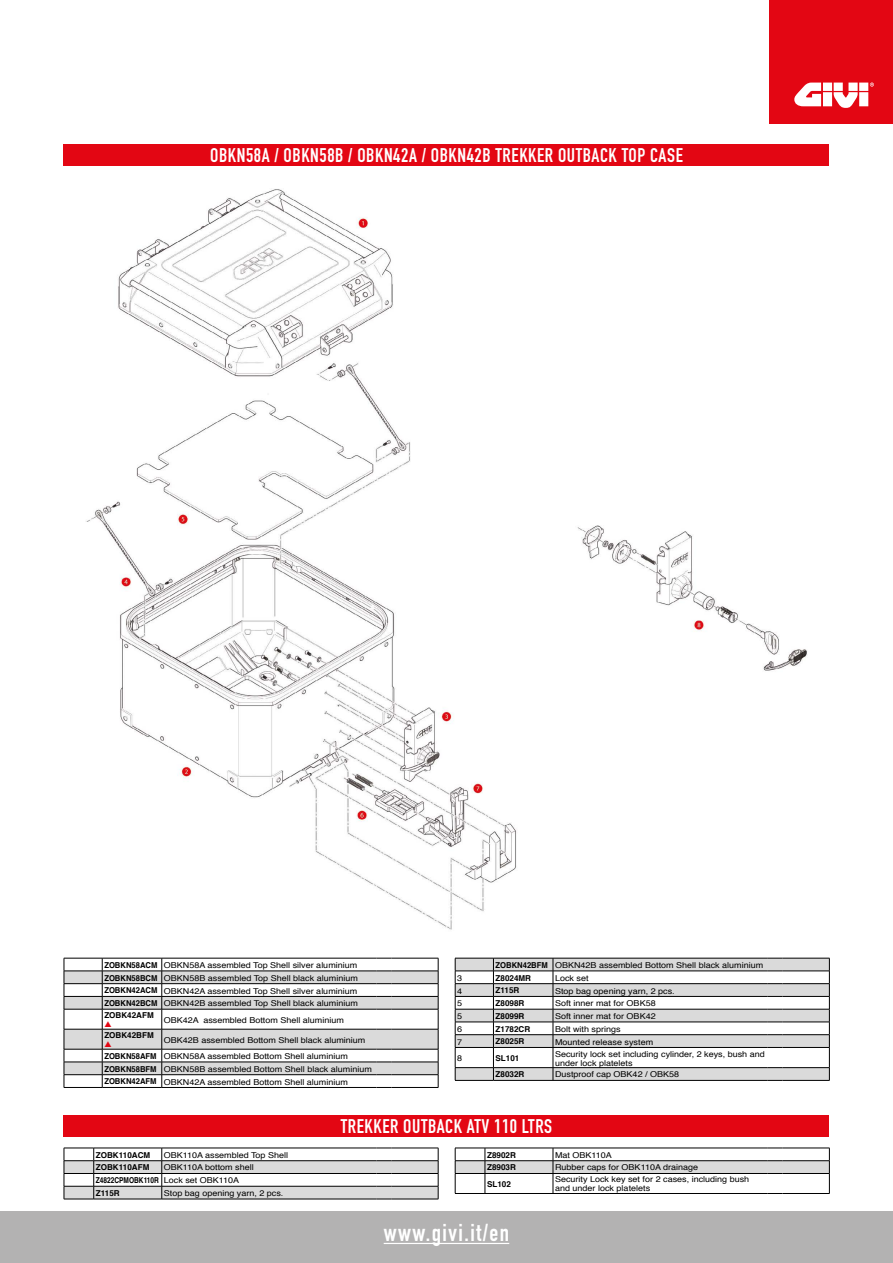
<style>
.page{position:relative;width:893px;height:1263px;background:#fff}
.page>*{position:absolute;margin:0;border:0;box-sizing:border-box;transform-origin:0 0}
.t1{font:24px "DIN Engschrift Std";letter-spacing:.06em;color:#fff}
.t2{font:19.5px "DIN Engschrift Std";letter-spacing:.03em;color:#fff}
.t3{font:8.1px/12.8px "Helvetica";color:#000;scale:1.11 1}
.t4{font:700 8.1px "Helvetica";color:#000}
.s1{font-weight:700}
</style>
<div class="page">
<div style="left:0;top:1211px;width:893px;height:52px;background:#b3b2b2"></div>
<hr style="left:384px;top:1243px;width:125px;height:1px;background:#fff">
<div style="left:770px;top:0;width:123px;height:123px;background:#e30613"></div>
<svg style="left:794px;top:83px;width:80px;height:25px"></svg>
<div style="left:64px;top:145px;width:765px;height:21px;background:#e30613"></div>
<img style="left:86px;top:189px;width:721px;height:741px">
<svg style="left:456px;top:959px;width:373px;height:121px;fill:#dadada"></svg>
<hr style="left:455px;top:958px;width:38px;height:1px;background:#000">
<hr style="left:493px;top:958px;width:60px;height:1px;background:#000">
<hr style="left:553px;top:958px;width:215px;height:1px;background:#000">
<svg style="left:768px;top:958px;width:15px;height:1px"></svg>
<hr style="left:783px;top:958px;width:47px;height:1px;background:#000">
<hr style="left:455px;top:971px;width:38px;height:1px;background:#000">
<hr style="left:493px;top:971px;width:60px;height:1px;background:#000">
<hr style="left:553px;top:971px;width:215px;height:1px;background:#000">
<svg style="left:768px;top:971px;width:15px;height:1px"></svg>
<hr style="left:783px;top:971px;width:47px;height:1px;background:#000">
<hr style="left:455px;top:983px;width:38px;height:1px;background:#000">
<hr style="left:493px;top:983px;width:60px;height:1px;background:#000">
<hr style="left:553px;top:983px;width:215px;height:1px;background:#000">
<svg style="left:768px;top:983px;width:15px;height:1px"></svg>
<hr style="left:783px;top:983px;width:47px;height:1px;background:#000">
<hr style="left:455px;top:996px;width:38px;height:1px;background:#000">
<hr style="left:493px;top:996px;width:60px;height:1px;background:#000">
<hr style="left:553px;top:996px;width:215px;height:1px;background:#000">
<svg style="left:768px;top:996px;width:15px;height:1px"></svg>
<hr style="left:783px;top:996px;width:47px;height:1px;background:#000">
<hr style="left:455px;top:1009px;width:38px;height:1px;background:#000">
<hr style="left:493px;top:1009px;width:60px;height:1px;background:#000">
<hr style="left:553px;top:1009px;width:215px;height:1px;background:#000">
<svg style="left:768px;top:1009px;width:15px;height:1px"></svg>
<hr style="left:783px;top:1009px;width:47px;height:1px;background:#000">
<hr style="left:455px;top:1022px;width:38px;height:1px;background:#000">
<hr style="left:493px;top:1022px;width:60px;height:1px;background:#000">
<hr style="left:553px;top:1022px;width:215px;height:1px;background:#000">
<svg style="left:768px;top:1022px;width:15px;height:1px"></svg>
<hr style="left:783px;top:1022px;width:47px;height:1px;background:#000">
<hr style="left:455px;top:1034px;width:38px;height:1px;background:#000">
<hr style="left:493px;top:1034px;width:60px;height:1px;background:#000">
<hr style="left:553px;top:1034px;width:215px;height:1px;background:#000">
<svg style="left:768px;top:1034px;width:15px;height:1px"></svg>
<hr style="left:783px;top:1034px;width:47px;height:1px;background:#000">
<hr style="left:455px;top:1047px;width:38px;height:1px;background:#000">
<hr style="left:493px;top:1047px;width:60px;height:1px;background:#000">
<hr style="left:553px;top:1047px;width:215px;height:1px;background:#000">
<svg style="left:768px;top:1047px;width:15px;height:1px"></svg>
<hr style="left:783px;top:1047px;width:47px;height:1px;background:#000">
<hr style="left:455px;top:1067px;width:38px;height:1px;background:#000">
<svg style="left:455px;top:958px;width:1px;height:122px"></svg>
<hr style="left:493px;top:1067px;width:60px;height:1px;background:#000">
<svg style="left:493px;top:958px;width:1px;height:122px"></svg>
<hr style="left:553px;top:1067px;width:215px;height:1px;background:#000">
<svg style="left:553px;top:958px;width:1px;height:122px"></svg>
<svg style="left:768px;top:1067px;width:15px;height:1px"></svg>
<hr style="left:783px;top:1067px;width:47px;height:1px;background:#000">
<svg style="left:829px;top:958px;width:1px;height:122px"></svg>
<hr style="left:455px;top:1080px;width:38px;height:1px;background:#000">
<hr style="left:493px;top:1080px;width:60px;height:1px;background:#000">
<hr style="left:553px;top:1080px;width:215px;height:1px;background:#000">
<svg style="left:768px;top:1080px;width:15px;height:1px"></svg>
<hr style="left:783px;top:1080px;width:47px;height:1px;background:#000">
<div style="left:64px;top:1115px;width:765px;height:22px;background:#e30613"></div>
<svg style="left:64px;top:1148px;width:375px;height:52px"></svg>
<hr style="left:391px;top:1199px;width:47px;height:1px;background:#000">
<svg style="left:455px;top:1148px;width:375px;height:46px"></svg>
<hr style="left:783px;top:1193px;width:47px;height:1px;background:#000">
<svg style="left:64px;top:958px;width:375px;height:130px"></svg>
<h2 class="t2" style="left:210px;top:144px;width:474px">OBKN58A / OBKN58B / OBKN42A / OBKN42B TREKKER OUTBACK TOP CASE</h2>
<p class="t3" style="left:104px;top:959px;width:230px;text-align:justify"><span class="s1">ZOBKN58ACM</span> OBKN58A assembled Top Shell silver aluminium <span class="s1">ZOBKN58BCM</span> OBKN58B assembled Top Shell black aluminium <span class="s1">ZOBKN42ACM</span> OBKN42A assembled Top Shell silver aluminium <span class="s1">ZOBKN42BCM</span> OBKN42B assembled Top Shell black aluminium</p>
<p class="t4" style="left:104px;top:1009px;width:51px">ZOBK42AFM</p>
<p class="t3" style="left:164px;top:1014px;width:164px">OBK42A assembled Bottom Shell aluminium</p>
<p class="t4" style="left:104px;top:1029px;width:51px">ZOBK42BFM</p>
<p class="t3" style="left:104px;top:1032px;width:237px;line-height:16.4px;text-indent:60px">OBK42B assembled Bottom Shell black aluminium<br><span class="s1">ZOBKN58AFM</span> OBKN58A assembled Bottom Shell aluminium</p>
<p class="t3" style="left:104px;top:1063px;width:243px"><span class="s1">ZOBKN58BFM</span> OBKN58B assembled Bottom Shell black aluminium<br><span class="s1">ZOBKN42AFM</span> OBKN42A assembled Bottom Shell aluminium</p>
<p class="t3" style="left:496px;top:959px;width:243px"><span class="s1">ZOBKN42BFM</span> OBKN42B assembled Bottom Shell black aluminium</p>
<p class="t3" style="left:457px;top:972px;width:6px">3</p>
<p class="t4" style="left:496px;top:971px;width:37px">Z8024MR</p>
<p class="t3" style="left:555px;top:972px;width:32px">Lock set</p>
<p class="t3" style="left:457px;top:984px;width:6px">4</p>
<p class="t4" style="left:496px;top:984px;width:25px">Z115R</p>
<p class="t3" style="left:555px;top:984px;width:109px">Stop bag opening yarn, 2 pcs.</p>
<p class="t3" style="left:457px;top:997px;width:6px">5</p>
<p class="t4" style="left:496px;top:997px;width:30px">Z8098R</p>
<p class="t3" style="left:555px;top:997px;width:92px">Soft inner mat for OBK58</p>
<p class="t3" style="left:457px;top:1010px;width:6px">5</p>
<p class="t4" style="left:496px;top:1009px;width:30px">Z8099R</p>
<p class="t3" style="left:555px;top:1010px;width:92px">Soft inner mat for OBK42</p>
<p class="t3" style="left:457px;top:1023px;width:6px">6</p>
<p class="t4" style="left:496px;top:1022px;width:36px">Z1782CR</p>
<p class="t3" style="left:555px;top:1023px;width:61px">Bolt with springs</p>
<p class="t3" style="left:457px;top:1035px;width:6px">7</p>
<p class="t4" style="left:496px;top:1035px;width:30px">Z8025R</p>
<p class="t3" style="left:555px;top:1035px;width:90px">Mounted release system</p>
<p class="t3" style="left:457px;top:1052px;width:6px">8</p>
<p class="t4" style="left:496px;top:1051px;width:25px">SL101</p>
<p class="t3" style="left:555px;top:1049px;width:190px;line-height:9px">Security lock set including cylinder, 2 keys, bush and under lock platelets</p>
<p class="t4" style="left:496px;top:1068px;width:30px">Z8032R</p>
<p class="t3" style="left:555px;top:1068px;width:113px">Dustproof cap OBK42 / OBK58</p>
<h2 class="t2" style="left:341px;top:1115px;width:213px">TREKKER OUTBACK ATV 110 LTRS</h2>
<p class="t4" style="left:96px;top:1148px;width:56px">ZOBK110ACM</p>
<p class="t3" style="left:164px;top:1149px;width:113px">OBK110A assembled Top Shell</p>
<p class="t4" style="left:96px;top:1161px;width:55px">ZOBK110AFM</p>
<p class="t3" style="left:96px;top:1161px;width:144px;text-indent:68px">OBK110A bottom shell<br><span class="s1">Z4822CPMOBK110R</span> Lock set OBK110A<br><span class="s1">Z115R</span></p>
<p class="t3" style="left:164px;top:1187px;width:109px">Stop bag opening yarn, 2 pcs.</p>
<p class="t4" style="left:487px;top:1148px;width:30px">Z8902R</p>
<p class="t3" style="left:555px;top:1149px;width:53px">Mat OBK110A</p>
<p class="t4" style="left:487px;top:1161px;width:30px">Z8903R</p>
<p class="t3" style="left:555px;top:1161px;width:130px">Rubber caps for OBK110A drainage</p>
<p class="t4" style="left:487px;top:1177px;width:25px">SL102</p>
<p class="t3" style="left:555px;top:1175px;width:176px;line-height:9px">Security Lock key set for 2 cases, including bush and under lock platelets</p>
<h1 class="t1" style="left:384px;top:1218px;width:127px">www.givi.it/en</h1>
</div>
